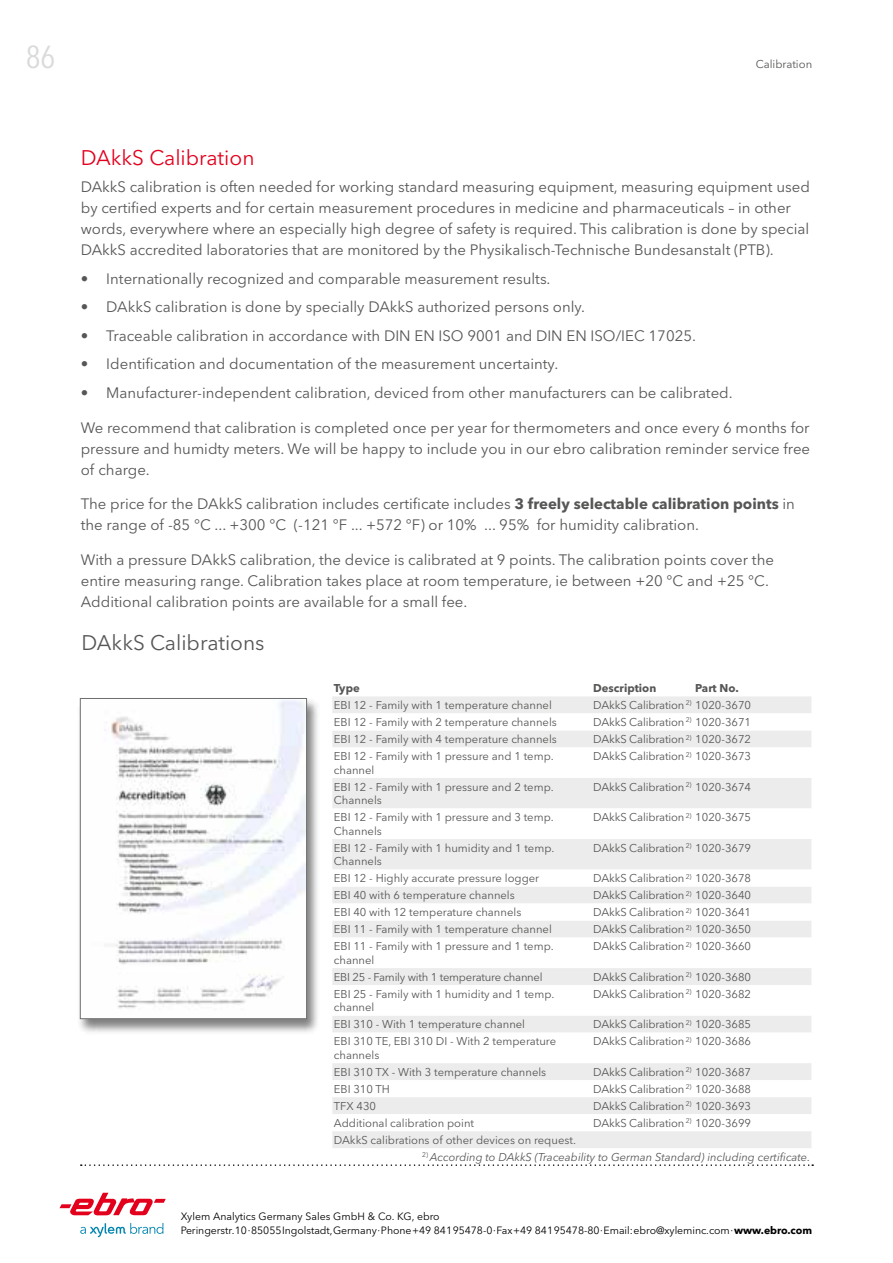
<style>
.page{position:relative;width:893px;height:1263px;background:#fff}
.page>*{position:absolute;margin:0;border:0;box-sizing:border-box;transform-origin:0 0}
.t1{font:condensed 31.5px "Avenir Next LT Pro";color:#d9dada}
.t2{font:21px "Avenir Next LT Pro";color:#565655}
.t3{font:21px "Avenir Next LT Pro";color:#e3001d}
.t4{font:15px/21px "Avenir Next LT Pro";color:#565655}
.t5{font:11.25px/13.5px "Avenir Next LT Pro";color:#565655}
.t6{font:italic 11.25px "Avenir Next LT Pro";color:#565655}
.t7{font:11.25px "Avenir Next LT Pro";letter-spacing:-.02em;color:#565655}
.t8{font:700 11.25px "Avenir Next LT Pro";color:#565655}
.t9{font:10.5px/13.5px "Avenir Next LT Pro";letter-spacing:-.005em;color:#000}
.s1{font-weight:700}
</style>
<div class="page">
<div style="left:332px;top:696px;width:479px;height:452px;background:#ececec"></div>
<svg style="left:332px;top:713px;width:479px;height:418px"></svg>
<div style="left:77px;top:697px;width:243px;height:337px;background:#000;opacity:.5"></div>
<img style="left:82px;top:700px;width:223px;height:317px">
<div style="left:80px;top:698px;width:227px;height:321px;border:1px solid #6e6e6e"></div>
<svg style="left:81px;top:1164px;width:732px;height:2px"></svg>
<svg style="left:80px;top:1223px;width:83px;height:14px"></svg>
<svg style="left:60px;top:1193px;width:106px;height:22px"></svg>
<h1 class="t1" style="left:26px;top:38px;width:31px">86</h1>
<p class="t5" style="left:756px;top:57px;width:54px">Calibration</p>
<h2 class="t3" style="left:81px;top:145px;width:175px">DAkkS Calibration</h2>
<p class="t4" style="left:81px;top:177px;width:731px">DAkkS calibration is often needed for working standard measuring equipment, measuring equipment used by certified experts and for certain measurement procedures in medicine and pharmaceuticals – in other words, everywhere where an especially high degree of safety is required. This calibration is done by special DAkkS accredited laboratories that are monitored by the Physikalisch-Technische Bundesanstalt (PTB).</p>
<p class="t4" style="left:81px;top:268px;width:471px">• Internationally recognized and comparable measurement results.</p>
<p class="t4" style="left:81px;top:297px;width:506px">• DAkkS calibration is done by specially DAkkS authorized persons only.</p>
<p class="t4" style="left:81px;top:325px;width:617px">• Traceable calibration in accordance with DIN EN ISO 9001 and DIN EN ISO/IEC 17025.</p>
<p class="t4" style="left:81px;top:354px;width:479px">• Identification and documentation of the measurement uncertainty.</p>
<p class="t4" style="left:81px;top:382px;width:653px">• Manufacturer-independent calibration, deviced from other manufacturers can be calibrated.</p>
<p class="t4" style="left:81px;top:417px;width:731px;text-align:justify">We recommend that calibration is completed once per year for thermometers and once every 6 months for pressure and humidty meters. We will be happy to include you in our ebro calibration reminder service free of charge.</p>
<p class="t4" style="left:81px;top:493px;width:716px">The price for the DAkkS calibration includes certificate includes <span class="s1">3 freely selectable calibration points</span> in the range of -85 °C ... +300 °C (-121 °F ... +572 °F) or 10% ... 95% for humidity calibration.</p>
<p class="t4" style="left:81px;top:549px;width:695px">With a pressure DAkkS calibration, the device is calibrated at 9 points. The calibration points cover the entire measuring range. Calibration takes place at room temperature, ie between +20 °C and +25 °C.<br>Additional calibration points are available for a small fee.</p>
<h2 class="t2" style="left:82px;top:630px;width:185px">DAkkS Calibrations</h2>
<p class="t8" style="left:334px;top:681px;width:27px">Type</p>
<p class="t8" style="left:593px;top:681px;width:65px">Description</p>
<p class="t8" style="left:695px;top:681px;width:45px">Part No.</p>
<p class="t5" style="left:334px;top:698px;width:220px">EBI 12 - Family with 1 temperature channel</p>
<p class="t5" style="left:593px;top:698px;width:159px">DAkkS Calibration <sup>2)</sup> 1020-3670</p>
<p class="t5" style="left:334px;top:715px;width:225px">EBI 12 - Family with 2 temperature channels</p>
<p class="t5" style="left:593px;top:715px;width:159px">DAkkS Calibration <sup>2)</sup> 1020-3671</p>
<p class="t5" style="left:334px;top:732px;width:225px">EBI 12 - Family with 4 temperature channels</p>
<p class="t5" style="left:593px;top:732px;width:159px">DAkkS Calibration <sup>2)</sup> 1020-3672</p>
<p class="t5" style="left:334px;top:749px;width:221px">EBI 12 - Family with 1 pressure and 1 temp. channel</p>
<p class="t5" style="left:593px;top:749px;width:159px">DAkkS Calibration <sup>2)</sup> 1020-3673</p>
<p class="t5" style="left:334px;top:780px;width:221px">EBI 12 - Family with 1 pressure and 2 temp.<br>Channels</p>
<p class="t5" style="left:593px;top:780px;width:159px">DAkkS Calibration <sup>2)</sup> 1020-3674</p>
<p class="t5" style="left:334px;top:810px;width:221px">EBI 12 - Family with 1 pressure and 3 temp.<br>Channels</p>
<p class="t5" style="left:593px;top:810px;width:159px">DAkkS Calibration <sup>2)</sup> 1020-3675</p>
<p class="t5" style="left:334px;top:841px;width:222px">EBI 12 - Family with 1 humidity and 1 temp.<br>Channels</p>
<p class="t5" style="left:593px;top:841px;width:159px">DAkkS Calibration <sup>2)</sup> 1020-3679</p>
<p class="t5" style="left:334px;top:872px;width:207px">EBI 12 - Highly accurate pressure logger</p>
<p class="t5" style="left:593px;top:872px;width:159px">DAkkS Calibration <sup>2)</sup> 1020-3678</p>
<p class="t5" style="left:334px;top:889px;width:182px">EBI 40 with 6 temperature channels</p>
<p class="t5" style="left:593px;top:889px;width:159px">DAkkS Calibration <sup>2)</sup> 1020-3640</p>
<p class="t5" style="left:334px;top:906px;width:189px">EBI 40 with 12 temperature channels</p>
<p class="t5" style="left:593px;top:906px;width:159px">DAkkS Calibration <sup>2)</sup> 1020-3641</p>
<p class="t5" style="left:334px;top:923px;width:220px">EBI 11 - Family with 1 temperature channel</p>
<p class="t5" style="left:593px;top:923px;width:159px">DAkkS Calibration <sup>2)</sup> 1020-3650</p>
<p class="t5" style="left:334px;top:940px;width:221px">EBI 11 - Family with 1 pressure and 1 temp. channel</p>
<p class="t5" style="left:593px;top:940px;width:159px">DAkkS Calibration <sup>2)</sup> 1020-3660</p>
<p class="t7" style="left:334px;top:970px;width:210px">EBI 25 - Family with 1 temperature channel</p>
<p class="t5" style="left:593px;top:970px;width:159px">DAkkS Calibration <sup>2)</sup> 1020-3680</p>
<p class="t5" style="left:334px;top:987px;width:222px">EBI 25 - Family with 1 humidity and 1 temp. channel</p>
<p class="t5" style="left:593px;top:987px;width:159px">DAkkS Calibration <sup>2)</sup> 1020-3682</p>
<p class="t5" style="left:334px;top:1018px;width:193px">EBI 310 - With 1 temperature channel</p>
<p class="t5" style="left:593px;top:1018px;width:159px">DAkkS Calibration <sup>2)</sup> 1020-3685</p>
<p class="t5" style="left:334px;top:1035px;width:224px">EBI 310 TE, EBI 310 DI - With 2 temperature channels</p>
<p class="t5" style="left:593px;top:1035px;width:159px">DAkkS Calibration <sup>2)</sup> 1020-3686</p>
<p class="t5" style="left:334px;top:1065px;width:214px">EBI 310 TX - With 3 temperature channels</p>
<p class="t5" style="left:593px;top:1065px;width:159px">DAkkS Calibration <sup>2)</sup> 1020-3687</p>
<p class="t5" style="left:334px;top:1082px;width:58px">EBI 310 TH</p>
<p class="t5" style="left:593px;top:1082px;width:159px">DAkkS Calibration <sup>2)</sup> 1020-3688</p>
<p class="t5" style="left:334px;top:1099px;width:44px">TFX 430</p>
<p class="t5" style="left:593px;top:1099px;width:159px">DAkkS Calibration <sup>2)</sup> 1020-3693</p>
<p class="t5" style="left:334px;top:1116px;width:142px">Additional calibration point</p>
<p class="t5" style="left:593px;top:1116px;width:159px">DAkkS Calibration <sup>2)</sup> 1020-3699</p>
<p class="t5" style="left:334px;top:1133px;width:244px">DAkkS calibrations of other devices on request.</p>
<p class="t6" style="left:422px;top:1150px;width:390px"><sup>2)</sup> According to DAkkS (Traceability to German Standard) including certificate.</p>
<p class="t9" style="left:181px;top:1210px;width:633px">Xylem Analytics Germany Sales GmbH &amp; Co. KG, ebro<br>Peringerstr. 10 ∙ 85055 Ingolstadt, Germany ∙ Phone +49 841 95478-0 ∙ Fax +49 841 95478-80 ∙ Email: ebro@xyleminc.com ∙ <span class="s1">www.ebro.com</span></p>
</div>
